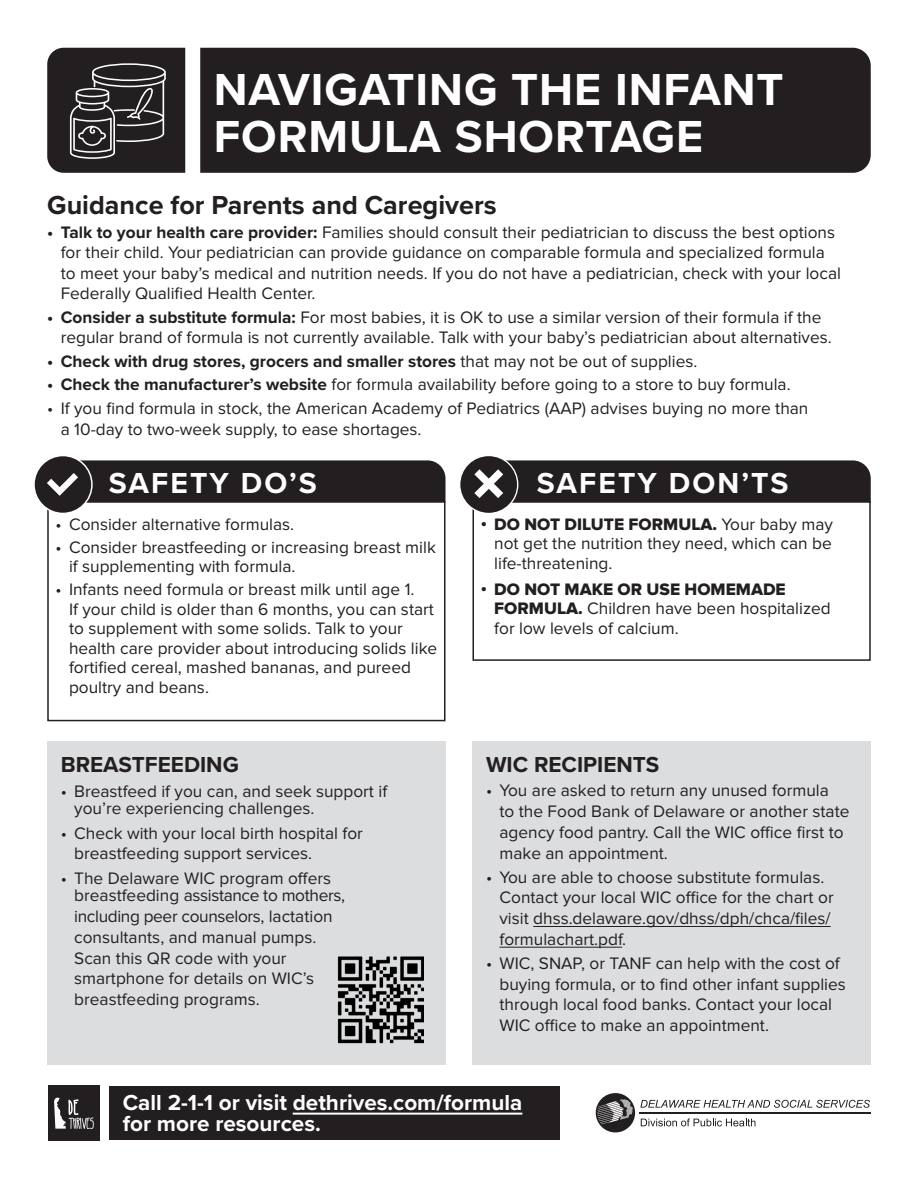
<style>
.page{position:relative;width:918px;height:1188px;background:#fff}
.page>*{position:absolute;margin:0;border:0;box-sizing:border-box;transform-origin:0 0}
.t1{font:700 46.5px/46.5px "Proxima Nova";letter-spacing:.02em;color:#fff}
.t2{font:700 30px "Proxima Nova";letter-spacing:.07em;color:#fff}
.t3{font:700 27px "Proxima Nova";color:#231f20}
.t4{font:700 22.5px/21px "Proxima Nova";color:#fff}
.t5{font:700 22.5px "Proxima Nova";color:#231f20}
.t6{font:17.25px/20.7px "Proxima Nova";color:#231f20}
.t7{font:700 17.25px "Proxima Nova";color:#231f20}
.t8{font:17.25px "Proxima Nova Extrabld";color:#231f20}
.s1{font-weight:700}
.s2{font-weight:400}
.s3{font-family:"Proxima Nova"}
.s4{font-family:"Proxima Nova Extrabld"}
</style>
<div class="page">
<div style="left:109px;top:1086px;width:450px;height:54px;background:#231f20"></div>
<hr style="left:293px;top:1113px;width:229px;height:2px;background:#fff">
<div style="left:47px;top:741px;width:399px;height:324px;background:#dcdddf"></div>
<div style="left:47px;top:501px;width:399px;height:220px;border:2px solid #231f20"></div>
<div style="left:472px;top:741px;width:399px;height:324px;background:#dcdddf"></div>
<hr style="left:533px;top:926px;width:298px;height:1px;background:#231f20">
<hr style="left:500px;top:947px;width:122px;height:1px;background:#231f20">
<div style="left:472px;top:501px;width:399px;height:160px;border:2px solid #231f20"></div>
<div style="left:34px;top:456px;width:58px;height:57px;background:#231f20;border-radius:50%"></div>
<div style="left:33px;top:455px;width:60px;height:59px;border:2px solid #fff;border-radius:50%"></div>
<div style="left:47px;top:460px;width:399px;height:42px;background:#231f20"></div>
<div style="left:460px;top:455px;width:58px;height:59px;background:#231f20;border-radius:50%"></div>
<div style="left:459px;top:455px;width:59px;height:59px;border:1px solid #fff;border-radius:50%"></div>
<div style="left:474px;top:460px;width:397px;height:42px;background:#231f20"></div>
<div style="left:48px;top:1085px;width:52px;height:56px;background:#231f20"></div>
<svg style="left:54px;top:1098px;width:40px;height:31px"></svg>
<img style="left:337px;top:956px;width:86px;height:88px">
<hr style="left:640px;top:1113px;width:231px;height:1px;background:#231f20">
<svg style="left:596px;top:1093px;width:274px;height:39px"></svg>
<div style="left:200px;top:48px;width:671px;height:125px;background:#231f20"></div>
<svg style="left:47px;top:48px;width:138px;height:125px;background:#393637"></svg>
<h1 class="t1" style="left:214px;top:66px;width:571px">NAVIGATING THE INFANT<br>FORMULA SHORTAGE</h1>
<h3 class="t3" style="left:47px;top:185px;width:451px">Guidance for Parents and Caregivers</h3>
<p class="t6" style="left:61px;top:223px;width:782px;line-height:20.2px;text-indent:-14px"><span class="s1">• Talk to your health care provider:</span> Families should consult their pediatrician to discuss the best options for their child. Your pediatrician can provide guidance on comparable formula and specialized formula to meet your baby’s medical and nutrition needs. If you do not have a pediatrician, check with your local Federally Qualified Health Center.</p>
<p class="t6" style="left:61px;top:307px;width:773px;line-height:20.2px;text-indent:-14px"><span class="s1">• Consider a substitute formula:</span> For most babies, it is OK to use a similar version of their formula if the regular brand of formula is not currently available. Talk with your baby’s pediatrician about alternatives.</p>
<p class="t7" style="left:47px;top:348px;width:652px">• Check with drug stores, grocers and smaller stores <span class="s2">that may not be out of supplies.</span></p>
<p class="t6" style="left:47px;top:375px;width:745px"><span class="s1">• Check the manufacturer’s website</span> for formula availability before going to a store to buy formula.</p>
<p class="t6" style="left:61px;top:399px;width:749px;line-height:20.2px;text-indent:-14px">• If you find formula in stock, the American Academy of Pediatrics (AAP) advises buying no more than a 10-day to two-week supply, to ease shortages.</p>
<h2 class="t2" style="left:109px;top:461px;width:210px">SAFETY DO’S</h2>
<h2 class="t2" style="left:537px;top:461px;width:253px">SAFETY DON’TS</h2>
<p class="t6" style="left:56px;top:514px;width:240px">• Consider alternative formulas.</p>
<p class="t6" style="left:69px;top:537px;width:368px;line-height:19.5px;text-indent:-14px">• Consider breastfeeding or increasing breast milk if supplementing with formula.</p>
<p class="t6" style="left:69px;top:580px;width:370px;line-height:19.5px;text-indent:-14px">• Infants need formula or breast milk until age 1.<br>If your child is older than 6 months, you can start to supplement with some solids. Talk to your health care provider about introducing solids like fortified cereal, mashed bananas, and pureed poultry and beans.</p>
<h3 class="t5" style="left:61px;top:748px;width:180px">BREASTFEEDING</h3>
<p class="t6" style="left:74px;top:782px;width:314px;line-height:17.7px;text-indent:-14px">• Breastfeed if you can, and seek support if you’re experiencing challenges.</p>
<p class="t6" style="left:74px;top:823px;width:290px;text-indent:-14px">• Check with your local birth hospital for breastfeeding support services.</p>
<p class="t6" style="left:74px;top:869px;width:272px;line-height:17.7px;text-indent:-14px">• The Delaware WIC program offers breastfeeding assistance to mothers,</p>
<p class="t6" style="left:74px;top:906px;width:260px">including peer counselors, lactation consultants, and manual pumps.<br>Scan this QR code with your smartphone for details on WIC’s breastfeeding programs.</p>
<p class="t8" style="left:481px;top:514px;width:354px">• DO NOT DILUTE FORMULA. <span class="s3">Your baby may</span></p>
<p class="t6" style="left:494px;top:534px;width:339px;line-height:19.5px">not get the nutrition they need, which can be life-threatening.</p>
<p class="t8" style="left:481px;top:579px;width:306px">• DO NOT MAKE OR USE HOMEMADE</p>
<p class="t6" style="left:494px;top:599px;width:338px;line-height:19.5px"><span class="s4">FORMULA.</span> Children have been hospitalized for low levels of calcium.</p>
<h3 class="t5" style="left:486px;top:748px;width:175px">WIC RECIPIENTS</h3>
<p class="t6" style="left:500px;top:781px;width:351px;text-indent:-14px">• You are asked to return any unused formula<br>to the Food Bank of Delaware or another state agency food pantry. Call the WIC office first to make an appointment.</p>
<p class="t6" style="left:500px;top:867px;width:336px;text-indent:-14px">• You are able to choose substitute formulas.<br>Contact your local WIC office for the chart or visit dhss.delaware.gov/dhss/dph/chca/files/ formulachart.pdf.</p>
<p class="t6" style="left:500px;top:953px;width:348px;text-indent:-14px">• WIC, SNAP, or TANF can help with the cost of buying formula, or to find other infant supplies through local food banks. Contact your local WIC office to make an appointment.</p>
<h3 class="t4" style="left:123px;top:1092px;width:401px">Call 2-1-1 or visit dethrives.com/formula for more resources.</h3>
</div>
